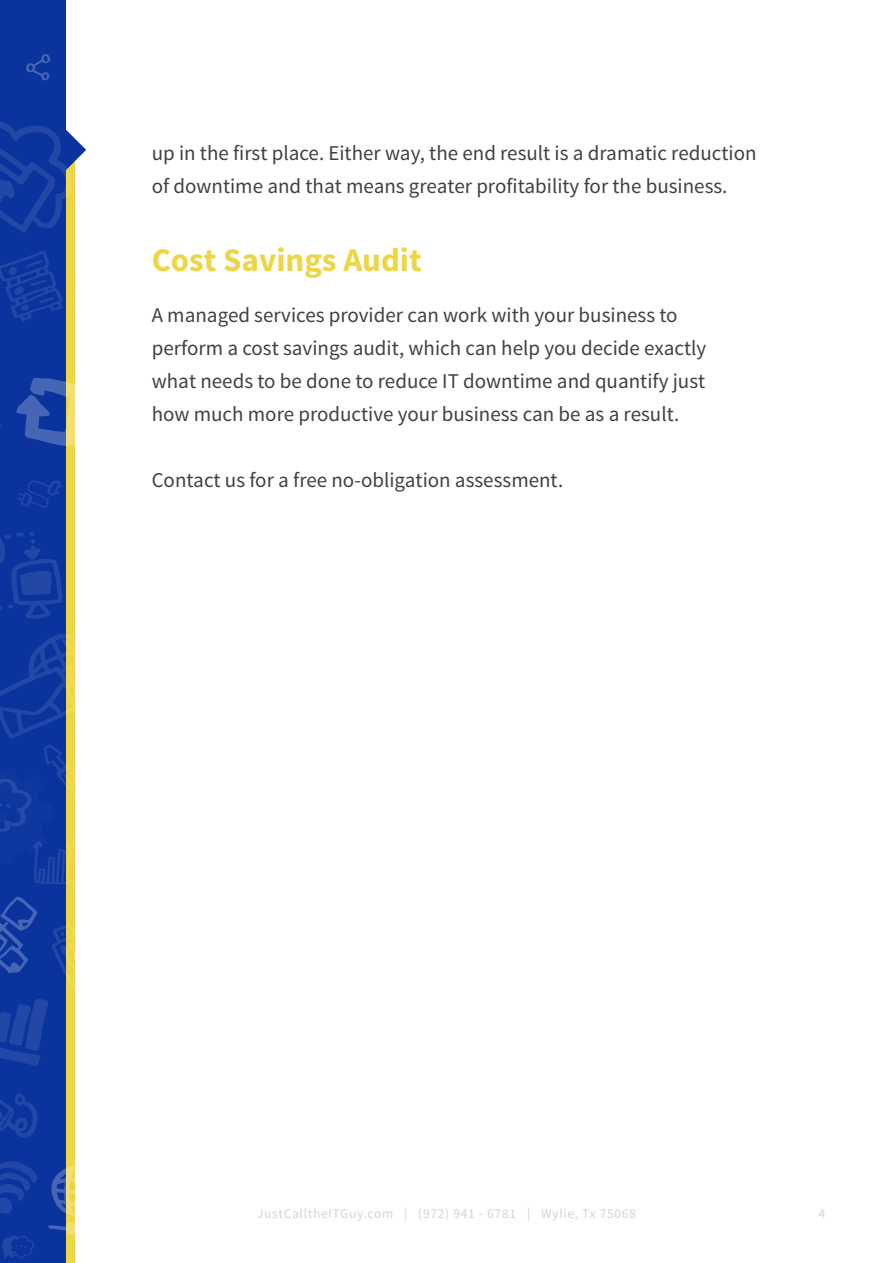
<style>
.page{position:relative;width:893px;height:1263px;background:#fff}
.page>*{position:absolute;margin:0;border:0;box-sizing:border-box;transform-origin:0 0}
.t1{font:700 33px "Source Sans Pro";color:#ecd645}
.t2{font:21px/33px "Source Sans Pro";color:#414042}
.t3{font:13.5px "Source Sans Pro";letter-spacing:.05em;color:#c7c8ca}
</style>
<div class="page">
<div style="left:6px;top:150px;width:68px;height:1113px;background:#ecd645"></div>
<div style="left:0;top:0;width:65px;height:1263px;background:#0a339e"></div>
<svg style="left:0;top:532px;width:63px;height:87px"></svg>
<svg style="left:26px;top:54px;width:24px;height:27px"></svg>
<svg style="left:0;top:94px;width:86px;height:139px"></svg>
<svg style="left:0;top:1093px;width:38px;height:45px"></svg>
<svg style="left:48px;top:1164px;width:27px;height:72px"></svg>
<svg style="left:18px;top:480px;width:45px;height:28px"></svg>
<svg style="left:0;top:999px;width:48px;height:67px"></svg>
<svg style="left:0;top:896px;width:37px;height:77px"></svg>
<svg style="left:0;top:251px;width:63px;height:71px"></svg>
<svg style="left:16px;top:377px;width:59px;height:69px"></svg>
<svg style="left:2px;top:1235px;width:32px;height:23px"></svg>
<svg style="left:52px;top:924px;width:23px;height:67px"></svg>
<svg style="left:0;top:1161px;width:38px;height:53px"></svg>
<svg style="left:0;top:633px;width:75px;height:254px"></svg>
<p class="t2" style="left:152px;top:137px;width:606px">up in the first place. Either way, the end result is a dramatic reduction of downtime and that means greater profitability for the business.</p>
<h1 class="t1" style="left:152px;top:239px;width:271px">Cost Savings Audit</h1>
<p class="t2" style="left:152px;top:299px;width:556px">A managed services provider can work with your business to perform a cost savings audit, which can help you decide exactly what needs to be done to reduce IT downtime and quantify just how much more productive your business can be as a result.</p>
<p class="t2" style="left:152px;top:464px;width:413px">Contact us for a free no-obligation assessment.</p>
<p class="t3" style="left:257px;top:1205px;width:380px">JustCalltheITGuy.com | (972) 941 - 6781 | Wylie, Tx 75068</p>
<p class="t3" style="left:818px;top:1205px;width:8px">4</p>
</div>
